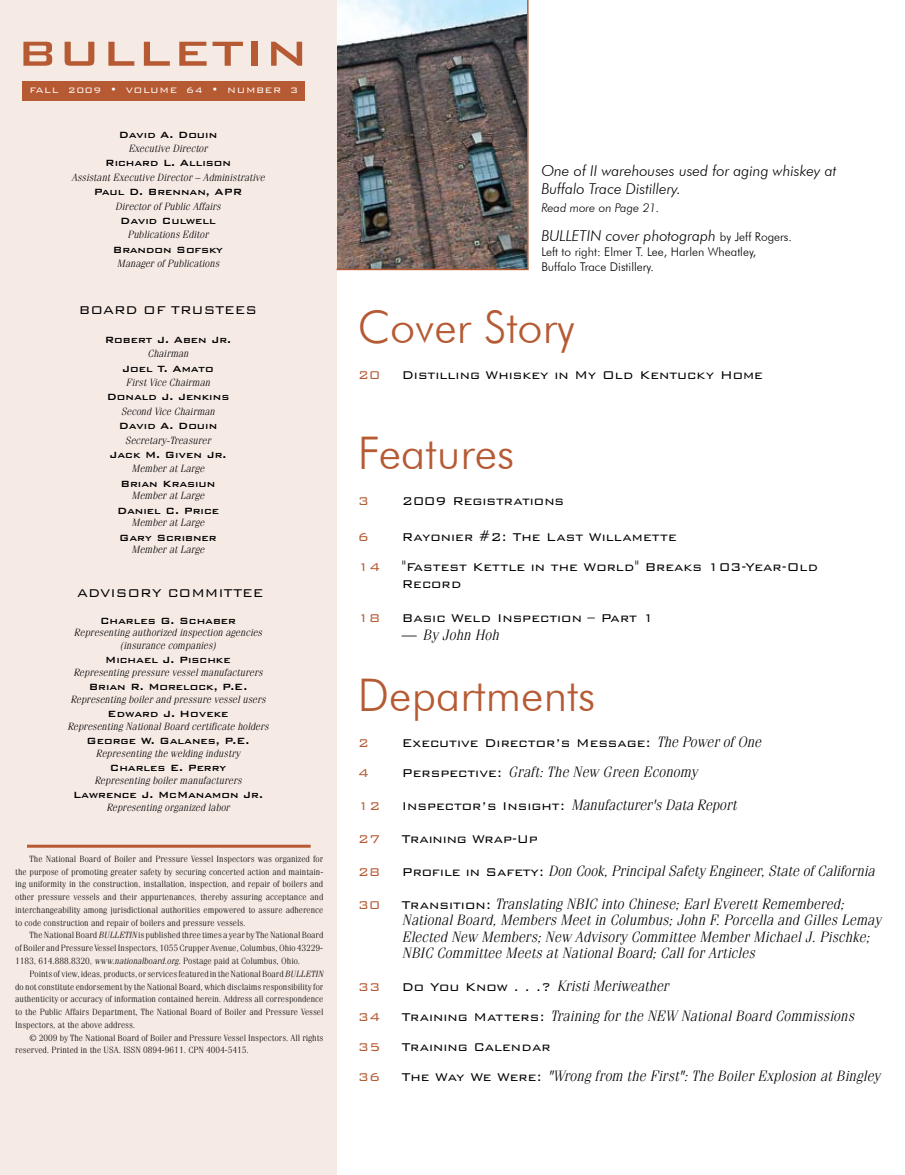
<style>
.page{position:relative;width:905px;height:1175px;background:#fff}
.page>*{position:absolute;margin:0;border:0;box-sizing:border-box;transform-origin:0 0}
.t1{font:500 46.5px "Bank Gothic BT";letter-spacing:.01em;color:#b65a33;scale:1.1 1}
.t2{font:300 45px "Futura BT";color:#b65a33}
.t3{font:italic 300 15px/16.5px "Fenice";color:#000}
.t4{font:300 15px/16.5px "Bank Gothic BT";color:#000}
.t5{font:italic 300 15px/18px "Futura BT";color:#000}
.t6{font:300 15px "Bank Gothic BT";color:#b65a33}
.t7{font:500 12px "Bank Gothic BT";color:#000}
.t8{font:300 12px/15px "Futura BT";color:#000}
.t9{font:italic 300 12px "Futura BT";color:#000}
.t10{font:italic 300 10.5px/12.6px "Fenice";color:#000;text-align:center}
.t11{font:300 10.5px "Bank Gothic BT";letter-spacing:.055em;color:#fff}
.t12{font:300 9px "Fenice";color:#000}
.s1{font-style:italic}
.s2{font-style:normal;font-size:12px}
.s3{font-family:"Bank Gothic BT";font-style:normal}
.s4{font-family:"Fenice";font-style:italic}
</style>
<div class="page">
<img style="left:336px;top:0;width:191px;height:269px">
<hr style="left:527px;top:0;width:1px;height:269px;background:#b65a33">
<div style="left:0;top:0;width:336px;height:1174px;background:#f6eae4"></div>
<hr style="left:27px;top:844px;width:283px;height:3px;background:#b65a33">
<div style="left:22px;top:81px;width:282px;height:19px;background:#b65a33"></div>
<hr style="left:336px;top:269px;width:192px;height:1px;background:#b65a33">
<p class="t1" style="left:17px;top:28px;width:267px">BULLETIN</p>
<p class="t11" style="left:29px;top:85px;width:270px">FALL 2009 • VOLUME 64 • NUMBER 3</p>
<p class="t7" style="left:119px;top:128px;width:100px">David A. Douin</p>
<p class="t10" style="left:128px;top:142px;width:81px">Executive Director</p>
<p class="t7" style="left:105px;top:157px;width:127px">Richard L. Allison</p>
<p class="t10" style="left:71px;top:171px;width:195px">Assistant Executive Director – Administrative</p>
<p class="t7" style="left:94px;top:185px;width:150px">Paul D. Brennan, APR</p>
<p class="t10" style="left:115px;top:199px;width:107px">Director of Public Affairs</p>
<p class="t7" style="left:120px;top:214px;width:97px">David Culwell</p>
<p class="t10" style="left:127px;top:228px;width:82px">Publications Editor</p>
<p class="t7" style="left:113px;top:243px;width:112px">Brandon Sofsky</p>
<p class="t10" style="left:117px;top:257px;width:104px">Manager of Publications</p>
<p class="t4" style="left:79px;top:301px;width:180px">BOARD OF TRUSTEES</p>
<p class="t7" style="left:105px;top:333px;width:128px">Robert J. Aben Jr.</p>
<p class="t10" style="left:147px;top:347px;width:43px">Chairman</p>
<p class="t7" style="left:122px;top:362px;width:93px">Joel T. Amato</p>
<p class="t10" style="left:126px;top:376px;width:85px">First Vice Chairman</p>
<p class="t7" style="left:107px;top:391px;width:124px">Donald J. Jenkins</p>
<p class="t10" style="left:121px;top:405px;width:95px">Second Vice Chairman</p>
<p class="t7" style="left:119px;top:419px;width:100px">David A. Douin</p>
<p class="t10" style="left:125px;top:433px;width:87px">Secretary-Treasurer</p>
<p class="t7" style="left:109px;top:448px;width:118px">Jack M. Given Jr.</p>
<p class="t10" style="left:131px;top:462px;width:74px">Member at Large</p>
<p class="t7" style="left:121px;top:477px;width:96px">Brian Krasiun</p>
<p class="t10" style="left:131px;top:489px;width:74px">Member at Large</p>
<p class="t7" style="left:117px;top:504px;width:103px">Daniel C. Price</p>
<p class="t10" style="left:131px;top:516px;width:74px">Member at Large</p>
<p class="t7" style="left:119px;top:531px;width:99px">Gary Scribner</p>
<p class="t10" style="left:131px;top:543px;width:74px">Member at Large</p>
<p class="t4" style="left:77px;top:584px;width:187px">ADVISORY COMMITTEE</p>
<p class="t7" style="left:100px;top:614px;width:137px">Charles G. Schaber</p>
<p class="t10" style="left:74px;top:626px;width:189px">Representing authorized inspection agencies (insurance companies)</p>
<p class="t7" style="left:105px;top:653px;width:127px">Michael J. Pischke</p>
<p class="t10" style="left:73px;top:666px;width:190px">Representing pressure vessel manufacturers</p>
<p class="t7" style="left:89px;top:680px;width:160px">Brian R. Morelock, P.E.</p>
<p class="t10" style="left:70px;top:693px;width:197px">Representing boiler and pressure vessel users</p>
<p class="t7" style="left:108px;top:707px;width:122px">Edward J. Hoveke</p>
<p class="t10" style="left:67px;top:720px;width:203px">Representing National Board certificate holders</p>
<p class="t7" style="left:86px;top:734px;width:164px">George W. Galanes, P.E.</p>
<p class="t10" style="left:96px;top:747px;width:146px">Representing the welding industry</p>
<p class="t7" style="left:110px;top:761px;width:118px">Charles E. Perry</p>
<p class="t10" style="left:94px;top:774px;width:149px">Representing boiler manufacturers</p>
<p class="t7" style="left:73px;top:788px;width:191px">Lawrence J. McManamon Jr.</p>
<p class="t10" style="left:106px;top:801px;width:125px">Representing organized labor</p>
<p class="t12" style="left:30px;top:853px;width:295px">The National Board of Boiler and Pressure Vessel Inspectors was organized for</p>
<p class="t12" style="left:15px;top:866px;width:309px">the purpose of promoting greater safety by securing concerted action and maintain-</p>
<p class="t12" style="left:15px;top:879px;width:309px">ing uniformity in the construction, installation, inspection, and repair of boilers and</p>
<p class="t12" style="left:15px;top:891px;width:309px">other pressure vessels and their appurtenances, thereby assuring acceptance and</p>
<p class="t12" style="left:15px;top:904px;width:309px">interchangeability among jurisdictional authorities empowered to assure adherence</p>
<p class="t12" style="left:15px;top:917px;width:232px">to code construction and repair of boilers and pressure vessels.</p>
<p class="t12" style="left:30px;top:930px;width:295px">The National Board <span class="s1">BULLETIN</span> is published three times a year by The National Board</p>
<p class="t12" style="left:15px;top:943px;width:309px">of Boiler and Pressure Vessel Inspectors, 1055 Crupper Avenue, Columbus, Ohio 43229-</p>
<p class="t12" style="left:15px;top:955px;width:286px">1183, 614.888.8320, <span class="s1">www.nationalboard.org</span>. Postage paid at Columbus, Ohio.</p>
<p class="t12" style="left:30px;top:968px;width:295px">Points of view, ideas, products, or services featured in the National Board <span class="s1">BULLETIN</span></p>
<p class="t12" style="left:15px;top:981px;width:309px">do not constitute endorsement by the National Board, which disclaims responsibility for</p>
<p class="t12" style="left:15px;top:994px;width:309px">authenticity or accuracy of information contained herein. Address all correspondence</p>
<p class="t12" style="left:15px;top:1006px;width:309px">to the Public Affairs Department, The National Board of Boiler and Pressure Vessel</p>
<p class="t12" style="left:15px;top:1019px;width:121px">Inspectors, at the above address.</p>
<p class="t12" style="left:30px;top:1032px;width:295px">© 2009 by The National Board of Boiler and Pressure Vessel Inspectors. All rights</p>
<p class="t12" style="left:15px;top:1045px;width:235px">reserved. Printed in the USA. ISSN 0894-9611. CPN 4004-5415.</p>
<p class="t5" style="left:541px;top:162px;width:297px">One of II warehouses used for aging whiskey at<br>Buffalo Trace Distillery.</p>
<p class="t9" style="left:541px;top:201px;width:120px">Read more on Page 21.</p>
<p class="t5" style="left:541px;top:226px;width:252px">BULLETIN cover photograph <span class="s2">by Jeff Rogers.</span></p>
<p class="t8" style="left:541px;top:244px;width:216px">Left to right: Elmer T. Lee, Harlen Wheatley,<br>Buffalo Trace Distillery.</p>
<p class="t2" style="left:358px;top:300px;width:218px">Cover Story</p>
<p class="t6" style="left:358px;top:367px;width:24px">20</p>
<p class="t4" style="left:402px;top:366px;width:362px">Distilling Whiskey in My Old Kentucky Home</p>
<p class="t2" style="left:358px;top:426px;width:158px">Features</p>
<p class="t6" style="left:358px;top:493px;width:13px">3</p>
<p class="t4" style="left:402px;top:492px;width:164px">2009 Registrations</p>
<p class="t6" style="left:358px;top:529px;width:13px">6</p>
<p class="t4" style="left:402px;top:528px;width:276px">Rayonier #2: The Last Willamette</p>
<p class="t6" style="left:358px;top:559px;width:24px">14</p>
<p class="t4" style="left:402px;top:558px;width:418px">"Fastest Kettle in the World" Breaks 103-Year-Old<br>Record</p>
<p class="t6" style="left:358px;top:610px;width:24px">18</p>
<p class="t4" style="left:402px;top:609px;width:253px">Basic Weld Inspection – Part 1</p>
<p class="t3" style="left:402px;top:626px;width:98px"><span class="s3">—</span> By John Hoh</p>
<p class="t2" style="left:358px;top:667px;width:239px">Departments</p>
<p class="t6" style="left:358px;top:735px;width:13px">2</p>
<p class="t4" style="left:402px;top:734px;width:360px">Executive Director’s Message: <span class="s4">The Power of One</span></p>
<p class="t6" style="left:358px;top:765px;width:13px">4</p>
<p class="t3" style="left:402px;top:763px;width:297px"><span class="s3">Perspective:</span> Graft: The New Green Economy</p>
<p class="t6" style="left:358px;top:798px;width:24px">12</p>
<p class="t3" style="left:402px;top:796px;width:336px"><span class="s3">Inspector’s Insight:</span> Manufacturer's Data Report</p>
<p class="t6" style="left:358px;top:831px;width:24px">27</p>
<p class="t4" style="left:402px;top:830px;width:138px">Training Wrap-Up</p>
<p class="t6" style="left:358px;top:864px;width:24px">28</p>
<p class="t3" style="left:402px;top:862px;width:474px"><span class="s3">Profile in Safety:</span> Don Cook, Principal Safety Engineer, State of California</p>
<p class="t6" style="left:358px;top:897px;width:24px">30</p>
<p class="t3" style="left:402px;top:895px;width:481px"><span class="s3">Transition:</span> Translating NBIC into Chinese; Earl Everett Remembered; National Board, Members Meet in Columbus; John F. Porcella and Gilles Lemay Elected New Members; New Advisory Committee Member Michael J. Pischke; NBIC Committee Meets at National Board; Call for Articles</p>
<p class="t6" style="left:358px;top:979px;width:24px">33</p>
<p class="t3" style="left:402px;top:977px;width:268px"><span class="s3">Do You Know . . .?</span> Kristi Meriweather</p>
<p class="t6" style="left:358px;top:1009px;width:24px">34</p>
<p class="t3" style="left:402px;top:1007px;width:453px"><span class="s3">Training Matters:</span> Training for the NEW National Board Commissions</p>
<p class="t6" style="left:358px;top:1039px;width:24px">35</p>
<p class="t4" style="left:402px;top:1038px;width:150px">Training Calendar</p>
<p class="t6" style="left:358px;top:1069px;width:24px">36</p>
<p class="t3" style="left:402px;top:1067px;width:480px"><span class="s3">The Way We Were:</span> "Wrong from the First": The Boiler Explosion at Bingley</p>
</div>
